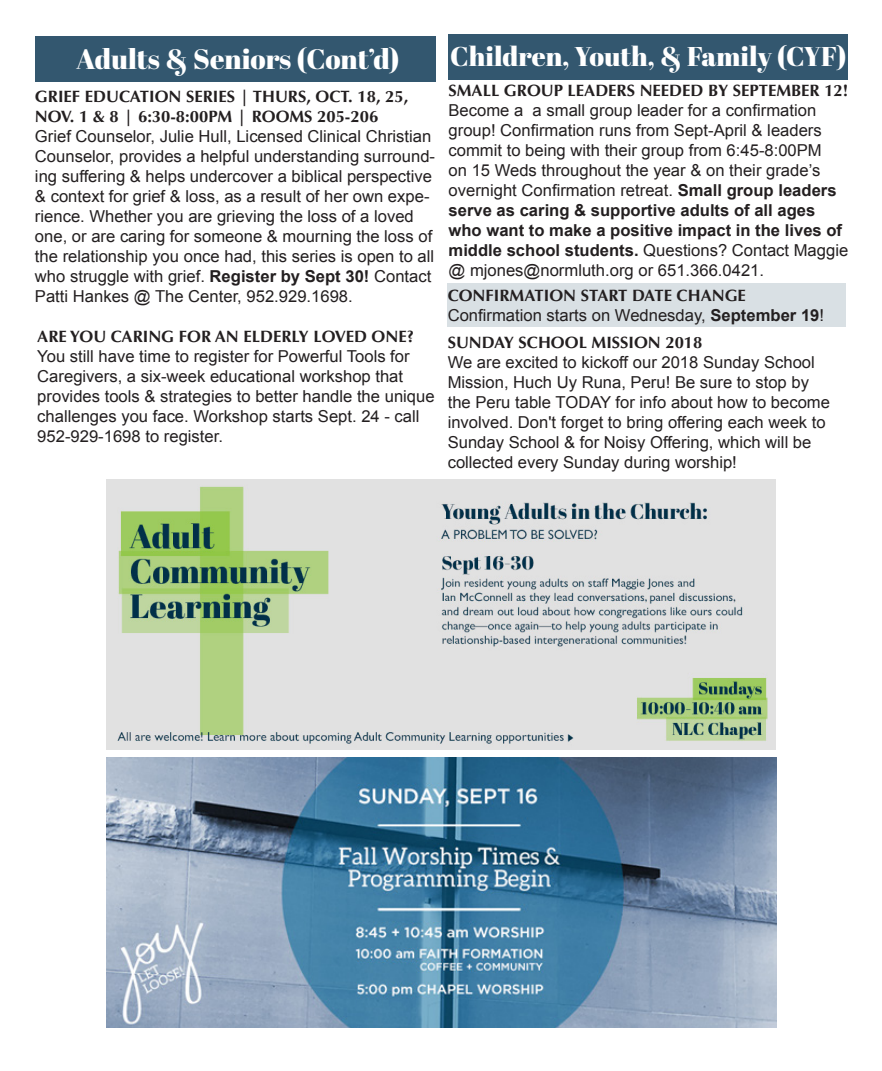
<style>
.page{position:relative;width:882px;height:1071px;background:#fff}
.page>*{position:absolute;margin:0;border:0;box-sizing:border-box;transform-origin:0 0}
.t1{font:28px "Abril Fatface";color:#fff}
.t2{font:27.12px "Abril Fatface";color:#fff}
.t3{font:16.45px/19.9px "Arial";color:#231f20}
.t4{font:700 16.45px/19.9px "Optima LT Std";color:#231f20}
.s1{font-weight:700}
.s2{font-family:"Optima LT Std";font-weight:700}
</style>
<div class="page">
<div style="left:35px;top:37px;width:401px;height:45px;background:#33576f"></div>
<div style="left:449px;top:34px;width:399px;height:46px;background:#33576f"></div>
<img style="left:107px;top:758px;width:670px;height:270px">
<img style="left:107px;top:479px;width:669px;height:270px">
<div style="left:448px;top:283px;width:398px;height:44px;background:#d9e0e4"></div>
<h1 class="t1" style="left:76px;top:39px;width:325px">Adults &amp; Seniors (Cont’d)</h1>
<h2 class="t2" style="left:450px;top:38px;width:398px">Children, Youth, &amp; Family (CYF)</h2>
<p class="t4" style="left:449px;top:81px;width:401px">SMALL GROUP LEADERS NEEDED BY SEPTEMBER 12!</p>
<p class="t3" style="left:449px;top:100px;width:401px">Become a a small group leader for a confirmation group! Confirmation runs from Sept-April &amp; leaders commit to being with their group from 6:45-8:00PM<br>on 15 Weds throughout the year &amp; on their grade’s overnight Confirmation retreat. <span class="s1">Small group leaders serve as caring &amp; supportive adults of all ages who want to make a positive impact in the lives of middle school students.</span> Questions? Contact Maggie @ mjones@normluth.org or 651.366.0421.</p>
<p class="t4" style="left:35px;top:87px;width:375px">GRIEF EDUCATION SERIES | THURS, OCT. 18, 25,<br>NOV. 1 &amp; 8 | 6:30-8:00PM | ROOMS 205-206</p>
<p class="t3" style="left:35px;top:126px;width:402px">Grief Counselor, Julie Hull, Licensed Clinical Christian Counselor, provides a helpful understanding surround&shy;ing suffering &amp; helps undercover a biblical perspective &amp; context for grief &amp; loss, as a result of her own expe&shy;rience. Whether you are grieving the loss of a loved one, or are caring for someone &amp; mourning the loss of the relationship you once had, this series is open to all who struggle with grief. <span class="s1">Register by Sept 30!</span> Contact Patti Hankes @ The Center, 952.929.1698.</p>
<p class="t4" style="left:448px;top:286px;width:300px">CONFIRMATION START DATE CHANGE</p>
<p class="t3" style="left:448px;top:305px;width:378px">Confirmation starts on Wednesday, <span class="s1">September 19</span>!</p>
<p class="t3" style="left:37px;top:326px;width:399px"><span class="s2">ARE YOU CARING FOR AN ELDERLY LOVED ONE?<br></span>You still have time to register for Powerful Tools for Caregivers, a six-week educational workshop that provides tools &amp; strategies to better handle the unique challenges you face. Workshop starts Sept. 24 - call 952-929-1698 to register.</p>
<p class="t4" style="left:448px;top:333px;width:256px">SUNDAY SCHOOL MISSION 2018</p>
<p class="t3" style="left:448px;top:352px;width:384px">We are excited to kickoff our 2018 Sunday School Mission, Huch Uy Runa, Peru! Be sure to stop by the Peru table TODAY for info about how to become involved. Don't forget to bring offering each week to Sunday School &amp; for Noisy Offering, which will be collected every Sunday during worship!</p>
</div>
